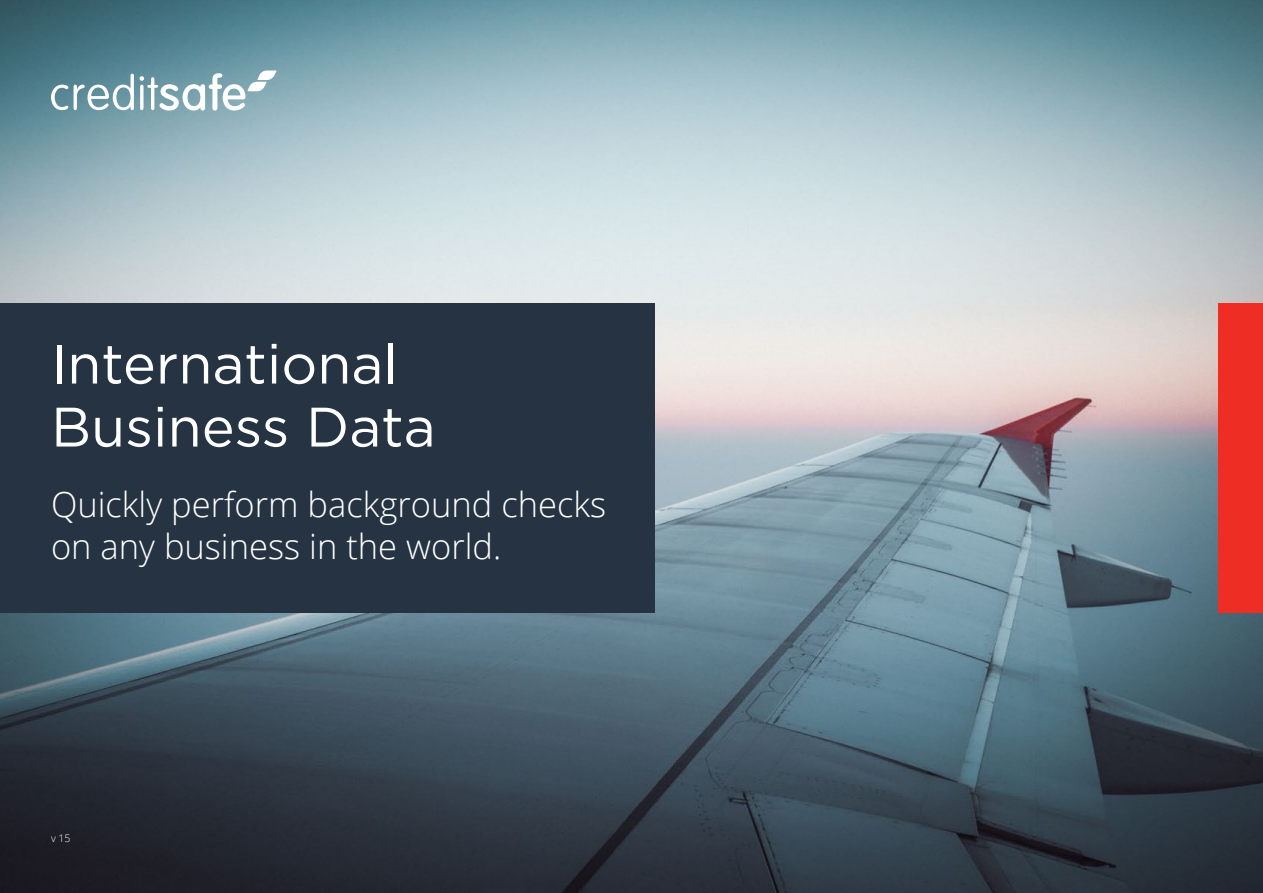
<style>
.page{position:relative;width:1263px;height:893px;background:#fff}
.page>*{position:absolute;margin:0;border:0;box-sizing:border-box;transform-origin:0 0}
.t1{font:55.5px/63px "Gotham";color:#fff}
.t2{font:300 34.5px/41.4px "Open Sans";color:#fff}
.t3{font:300 10.5px "Open Sans";color:#fff}
</style>
<div class="page">
<img style="left:0;top:0;width:1263px;height:893px">
<div style="left:1218px;top:303px;width:45px;height:309px;background:#ee2e24"></div>
<div style="left:0;top:303px;width:655px;height:309px;background:#253342"></div>
<svg style="left:51px;top:85px;width:17px;height:25px"></svg>
<svg style="left:74px;top:74px;width:60px;height:36px"></svg>
<svg style="left:140px;top:70px;width:136px;height:41px"></svg>
<h1 class="t1" style="left:51px;top:332px;width:386px">International<br>Business Data</h1>
<p class="t2" style="left:51px;top:483px;width:557px">Quickly perform background checks on any business in the world.</p>
<p class="t3" style="left:51px;top:831px;width:21px">v 15</p>
</div>
